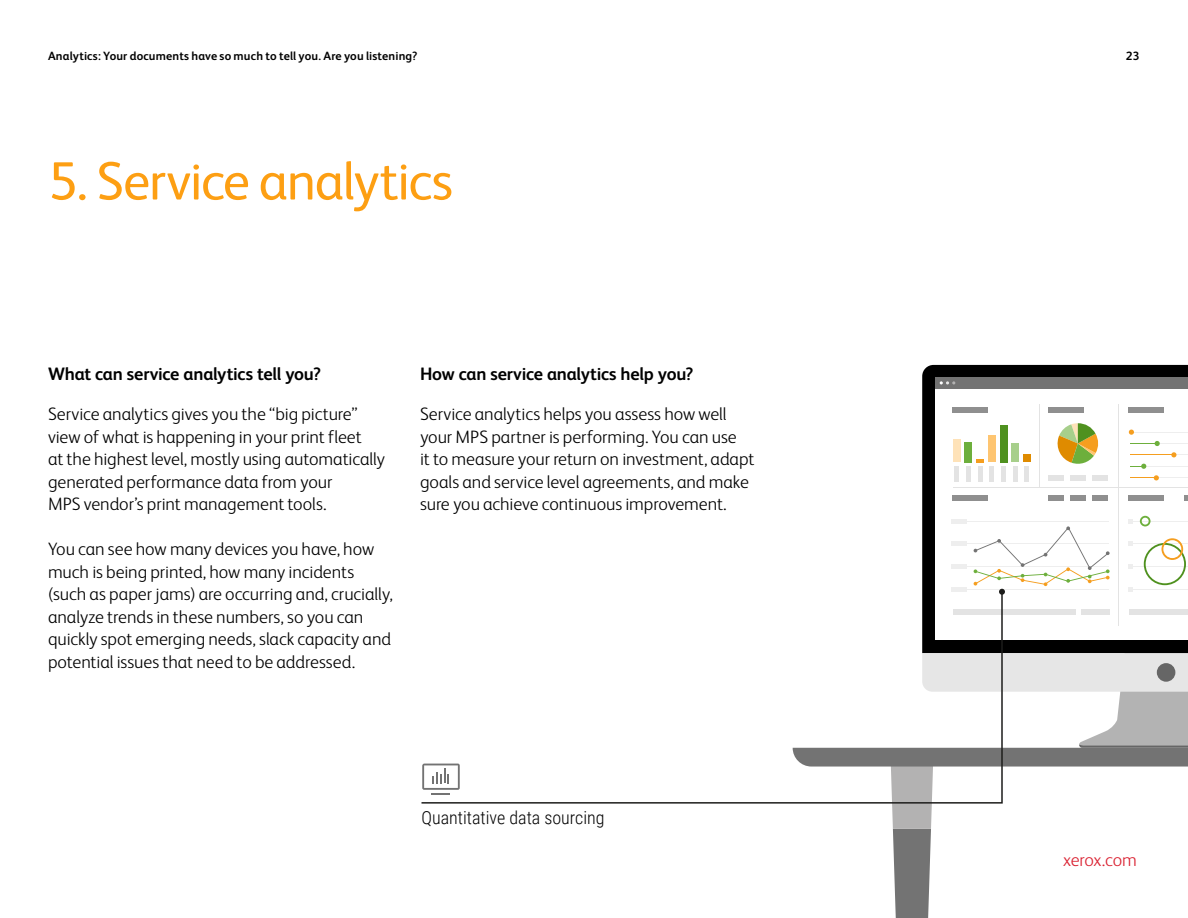
<style>
.page{position:relative;width:1188px;height:918px;background:#fff}
.page>*{position:absolute;margin:0;border:0;box-sizing:border-box;transform-origin:0 0}
.t1{font:54px "Xerox Sans";letter-spacing:-.02em;color:#fd9f13}
.t2{font:300 18px/22.5px "Xerox Sans";letter-spacing:-.005em;color:#000}
.t3{font:700 18px "Xerox Sans";letter-spacing:-.015em;color:#000}
.t4{font:300 18px "Roboto Condensed";color:#000}
.t5{font:300 18px "Xerox Sans";letter-spacing:-.015em;color:#da2232}
.t6{font:700 12px "Xerox Sans";letter-spacing:.01em;color:#000}
</style>
<div class="page">
<div style="left:922px;top:365px;width:266px;height:225px;background:#000"></div>
<div style="left:935px;top:389px;width:253px;height:250px;background:#fff"></div>
<div style="left:935px;top:377px;width:253px;height:12px;background:#737373"></div>
<svg style="left:940px;top:381px;width:15px;height:3px"></svg>
<svg style="left:1176px;top:367px;width:4px;height:3px"></svg>
<div style="left:953px;top:439px;width:8px;height:23px;background:#fee2b8"></div>
<div style="left:965px;top:442px;width:7px;height:20px;background:#6daf3c"></div>
<svg style="left:976px;top:459px;width:8px;height:3px"></svg>
<div style="left:988px;top:436px;width:8px;height:26px;background:#fec571"></div>
<div style="left:1000px;top:425px;width:7px;height:37px;background:#4f911f"></div>
<div style="left:1011px;top:444px;width:8px;height:18px;background:#a7cf8b"></div>
<div style="left:1023px;top:455px;width:8px;height:7px;background:#df8b00"></div>
<svg style="left:1057px;top:423px;width:42px;height:41px"></svg>
<hr style="left:1118px;top:405px;width:1px;height:221px;background:#e3e3e3">
<hr style="left:1039px;top:405px;width:1px;height:82px;background:#e3e3e3">
<hr style="left:953px;top:487px;width:235px;height:1px;background:#e3e3e3">
<hr style="left:953px;top:521px;width:155px;height:1px;background:#eee">
<div style="left:953px;top:495px;width:35px;height:6px;background:#8f8f8f"></div>
<div style="left:1092px;top:495px;width:16px;height:6px;background:#8f8f8f"></div>
<div style="left:1070px;top:495px;width:16px;height:6px;background:#8f8f8f"></div>
<div style="left:1049px;top:495px;width:15px;height:6px;background:#8f8f8f"></div>
<div style="left:1092px;top:475px;width:16px;height:6px;background:#e3e3e3"></div>
<div style="left:1070px;top:475px;width:16px;height:6px;background:#e3e3e3"></div>
<div style="left:1049px;top:475px;width:15px;height:6px;background:#e3e3e3"></div>
<svg style="left:1184px;top:495px;width:4px;height:6px"></svg>
<div style="left:953px;top:407px;width:35px;height:6px;background:#8f8f8f"></div>
<hr style="left:955px;top:466px;width:4px;height:16px;background:#e3e3e3">
<hr style="left:952px;top:519px;width:15px;height:4px;background:#eee">
<hr style="left:953px;top:544px;width:155px;height:1px;background:#eee">
<hr style="left:952px;top:542px;width:15px;height:4px;background:#eee">
<hr style="left:953px;top:566px;width:155px;height:1px;background:#eee">
<div style="left:952px;top:564px;width:15px;height:5px;background:#eee"></div>
<hr style="left:953px;top:589px;width:155px;height:1px;background:#eee">
<div style="left:952px;top:587px;width:15px;height:5px;background:#eee"></div>
<hr style="left:1130px;top:521px;width:58px;height:1px;background:#eee">
<svg style="left:1129px;top:519px;width:4px;height:4px"></svg>
<hr style="left:1130px;top:544px;width:58px;height:1px;background:#eee">
<svg style="left:1129px;top:542px;width:4px;height:4px"></svg>
<hr style="left:1130px;top:566px;width:58px;height:1px;background:#eee">
<svg style="left:1129px;top:564px;width:4px;height:5px"></svg>
<hr style="left:1130px;top:589px;width:58px;height:1px;background:#eee">
<svg style="left:1129px;top:587px;width:4px;height:5px"></svg>
<div style="left:966px;top:466px;width:5px;height:16px;background:#e3e3e3"></div>
<hr style="left:978px;top:466px;width:4px;height:16px;background:#e3e3e3">
<hr style="left:990px;top:466px;width:4px;height:16px;background:#e3e3e3">
<div style="left:1001px;top:466px;width:5px;height:16px;background:#e3e3e3"></div>
<hr style="left:1013px;top:466px;width:4px;height:16px;background:#e3e3e3">
<hr style="left:1025px;top:466px;width:4px;height:16px;background:#e3e3e3">
<div style="left:1049px;top:407px;width:35px;height:6px;background:#8f8f8f"></div>
<div style="left:1129px;top:407px;width:35px;height:6px;background:#8f8f8f"></div>
<div style="left:1129px;top:495px;width:35px;height:6px;background:#8f8f8f"></div>
<div style="left:953px;top:609px;width:123px;height:5px;background:#e3e3e3"></div>
<div style="left:1082px;top:609px;width:28px;height:5px;background:#e3e3e3"></div>
<div style="left:1129px;top:609px;width:59px;height:5px;background:#e3e3e3"></div>
<hr style="left:1129px;top:432px;width:59px;height:1px;background:#eee">
<hr style="left:1130px;top:443px;width:58px;height:1px;background:#eee">
<hr style="left:1130px;top:454px;width:58px;height:1px;background:#eee">
<hr style="left:1130px;top:466px;width:58px;height:1px;background:#eee">
<hr style="left:1130px;top:477px;width:58px;height:1px;background:#eee">
<hr style="left:1130px;top:454px;width:43px;height:1px;background:#f59e1f">
<svg style="left:1140px;top:516px;width:11px;height:10px"></svg>
<svg style="left:1144px;top:538px;width:42px;height:47px"></svg>
<svg style="left:1129px;top:430px;width:5px;height:5px"></svg>
<svg style="left:1130px;top:441px;width:30px;height:5px"></svg>
<svg style="left:1171px;top:452px;width:5px;height:5px"></svg>
<svg style="left:1130px;top:464px;width:16px;height:5px"></svg>
<svg style="left:1130px;top:475px;width:29px;height:5px"></svg>
<svg style="left:892px;top:640px;width:296px;height:278px"></svg>
<svg style="left:421px;top:590px;width:583px;height:214px"></svg>
<svg style="left:974px;top:526px;width:136px;height:69px"></svg>
<p class="t6" style="left:48px;top:48px;width:371px">Analytics: Your documents have so much to tell you. Are you listening?</p>
<p class="t6" style="left:1126px;top:48px;width:15px">23</p>
<h1 class="t1" style="left:48px;top:145px;width:406px">5. Service analytics</h1>
<p class="t3" style="left:48px;top:361px;width:275px">What can service analytics tell you?</p>
<p class="t2" style="left:48px;top:402px;width:339px">Service analytics gives you the “big picture” view of what is happening in your print fleet<br>at the highest level, mostly using automatically generated performance data from your<br>MPS vendor’s print management tools.</p>
<p class="t2" style="left:48px;top:537px;width:346px">You can see how many devices you have, how much is being printed, how many incidents (such as paper jams) are occurring and, crucially, analyze trends in these numbers, so you can quickly spot emerging needs, slack capacity and potential issues that need to be addressed.</p>
<p class="t3" style="left:420px;top:361px;width:275px">How can service analytics help you?</p>
<p class="t2" style="left:420px;top:402px;width:336px">Service analytics helps you assess how well your MPS partner is performing. You can use<br>it to measure your return on investment, adapt goals and service level agreements, and make sure you achieve continuous improvement.</p>
<p class="t4" style="left:422px;top:805px;width:185px">Quantitative data sourcing</p>
<p class="t5" style="left:1063px;top:848px;width:75px">xerox.com</p>
</div>
